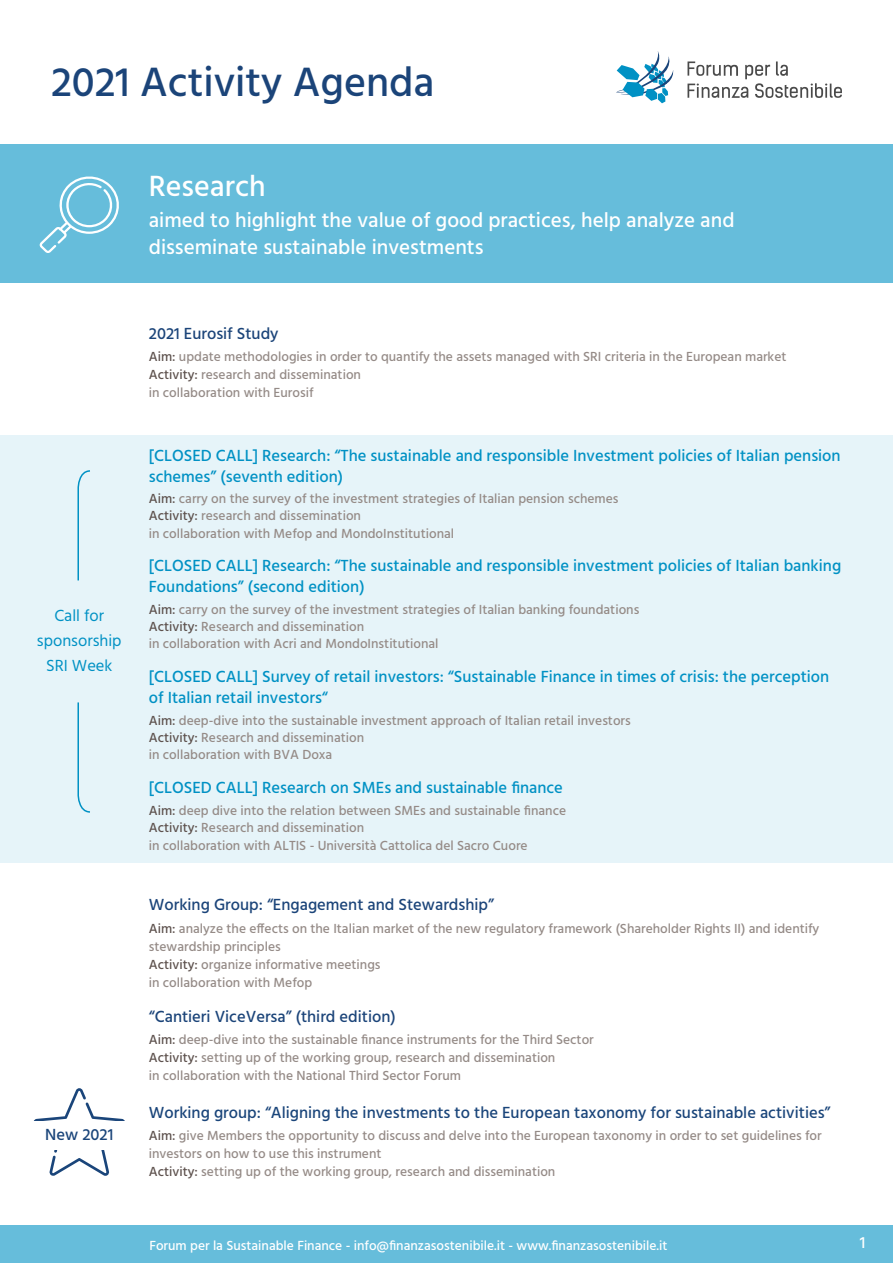
<style>
.page{position:relative;width:893px;height:1263px;background:#fff}
.page>*{position:absolute;margin:0;border:0;box-sizing:border-box;transform-origin:0 0}
.t1{font:500 42px "Hind";color:#1b4479}
.t2{font:500 30px "Hind";color:#fff}
.t3{font:500 21px/27px "Hind";color:#fff}
.t4{font:500 16.5px/21px "Hind";color:#0091c4}
.t5{font:500 16.5px "Hind";color:#1a457a}
.t6{font:500 16.5px "Hind";color:#1b4479}
.t7{font:16.5px/25.2px "Hind";color:#0091c4;text-align:center}
.t8{font:500 16.5px "Hind";color:#fff}
.t9{font:500 13.5px/18px "Hind";color:#958b87}
.t10{font:500 13.5px "Hind";color:#fff}
.s1{color:#5d514d}
</style>
<div class="page">
<div style="left:0;top:1225px;width:893px;height:38px;background:#66bddb"></div>
<svg style="left:33px;top:1088px;width:92px;height:88px"></svg>
<div style="left:18px;top:1121px;width:114px;height:28px;background:#fff"></div>
<div style="left:0;top:145px;width:893px;height:138px;background:#66bddb"></div>
<div style="left:0;top:435px;width:893px;height:427px;background:#e6f4f9"></div>
<svg style="left:687px;top:61px;width:155px;height:37px"></svg>
<svg style="left:616px;top:51px;width:58px;height:52px"></svg>
<svg style="left:39px;top:176px;width:80px;height:77px"></svg>
<svg style="left:77px;top:470px;width:13px;height:111px"></svg>
<svg style="left:77px;top:702px;width:13px;height:111px"></svg>
<h1 class="t1" style="left:51px;top:53px;width:385px">2021 Activity Agenda</h1>
<h2 class="t2" style="left:149px;top:166px;width:118px">Research</h2>
<h3 class="t3" style="left:149px;top:208px;width:587px">aimed to highlight the value of good practices, help analyze and disseminate sustainable investments</h3>
<p class="t7" style="left:37px;top:603px;width:86px">Call for sponsorship<br>SRI Week</p>
<p class="t5" style="left:45px;top:1123px;width:70px">New 2021</p>
<p class="t6" style="left:149px;top:322px;width:131px">2021 Eurosif Study</p>
<p class="t9" style="left:149px;top:348px;width:639px"><span class="s1">Aim:</span> update methodologies in order to quantify the assets managed with SRI criteria in the European market<br><span class="s1">Activity:</span> research and dissemination<br>in collaboration with Eurosif</p>
<p class="t4" style="left:149px;top:446px;width:693px">[CLOSED CALL] Research: “The sustainable and responsible Investment policies of Italian pension schemes” (seventh edition)</p>
<p class="t9" style="left:149px;top:491px;width:471px;line-height:17.2px"><span class="s1">Aim:</span> carry on the survey of the investment strategies of Italian pension schemes<br><span class="s1">Activity:</span> research and dissemination<br>in collaboration with Mefop and MondoInstitutional</p>
<p class="t4" style="left:149px;top:556px;width:694px">[CLOSED CALL] Research: “The sustainable and responsible investment policies of Italian banking<br>Foundations” (second edition)</p>
<p class="t9" style="left:149px;top:602px;width:492px;line-height:17.2px"><span class="s1">Aim:</span> carry on the survey of the investment strategies of Italian banking foundations<br><span class="s1">Activity:</span> Research and dissemination<br>in collaboration with Acri and MondoInstitutional</p>
<p class="t4" style="left:149px;top:667px;width:682px">[CLOSED CALL] Survey of retail investors: “Sustainable Finance in times of crisis: the perception of Italian retail investors“</p>
<p class="t9" style="left:149px;top:712px;width:484px;line-height:17.2px"><span class="s1">Aim:</span> deep-dive into the sustainable investment approach of Italian retail investors<br><span class="s1">Activity:</span> Research and dissemination<br>in collaboration with BVA Doxa</p>
<p class="t4" style="left:149px;top:778px;width:416px">[CLOSED CALL] Research on SMEs and sustainable finance</p>
<p class="t9" style="left:149px;top:802px;width:419px;line-height:17.5px"><span class="s1">Aim:</span> deep dive into the relation between SMEs and sustainable finance<br><span class="s1">Activity:</span> Research and dissemination<br>in collaboration with ALTIS - Università Cattolica del Sacro Cuore</p>
<p class="t6" style="left:149px;top:893px;width:347px">Working Group: “Engagement and Stewardship”</p>
<p class="t9" style="left:149px;top:920px;width:672px"><span class="s1">Aim:</span> analyze the effects on the Italian market of the new regulatory framework (Shareholder Rights II) and identify stewardship principles<br><span class="s1">Activity:</span> organize informative meetings<br>in collaboration with Mefop</p>
<p class="t6" style="left:149px;top:1005px;width:248px">“Cantieri ViceVersa” (third edition)</p>
<p class="t9" style="left:149px;top:1031px;width:447px"><span class="s1">Aim:</span> deep-dive into the sustainable finance instruments for the Third Sector<br><span class="s1">Activity:</span> setting up of the working group, research and dissemination<br>in collaboration with the National Third Sector Forum</p>
<p class="t5" style="left:149px;top:1101px;width:683px">Working group: “Aligning the investments to the European taxonomy for sustainable activities”</p>
<p class="t9" style="left:149px;top:1127px;width:674px"><span class="s1">Aim:</span> give Members the opportunity to discuss and delve into the European taxonomy in order to set guidelines for investors on how to use this instrument<br><span class="s1">Activity:</span> setting up of the working group, research and dissemination</p>
<p class="t10" style="left:149px;top:1236px;width:520px">Forum per la Sustainable Finance - info@finanzasostenibile.it - www.finanzasostenibile.it</p>
<p class="t8" style="left:860px;top:1231px;width:7px">1</p>
</div>
